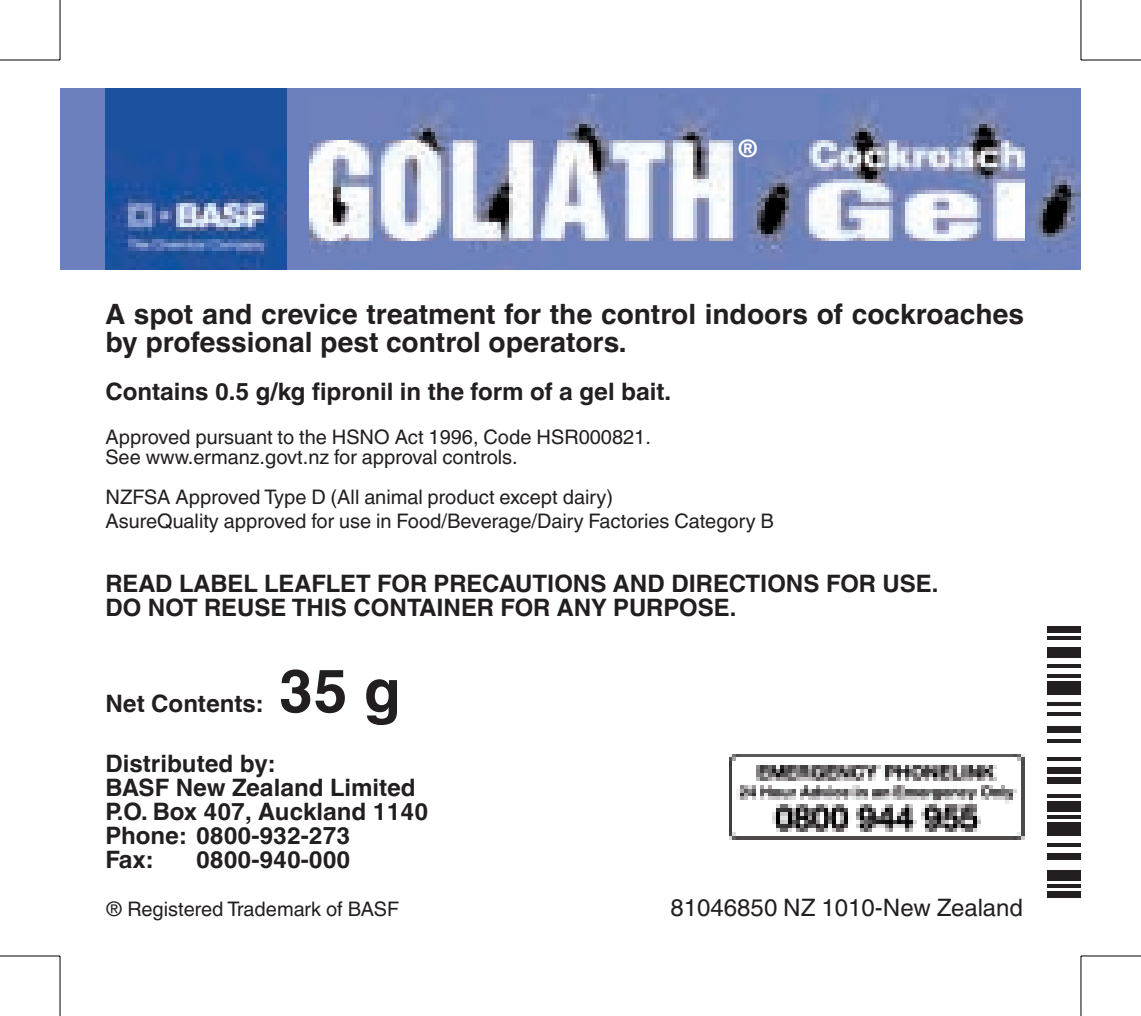
<style>
.page{position:relative;width:1141px;height:1016px;background:#fff}
.page>*{position:absolute;margin:0;border:0;box-sizing:border-box;transform-origin:0 0}
.t1{font:700 60px "Helvetica Linotype";color:#231f20}
.t2{font:700 28px/28px "Helvetica Linotype";color:#231f20}
.t3{font:700 24px/24px "Helvetica Linotype";color:#231f20}
.t4{font:24px "Helvetica Linotype";color:#231f20}
.t5{font:700 24px "Helvetica Linotype";color:#fff}
.t6{font:20px/20px "Helvetica Linotype";color:#231f20}
</style>
<div class="page">
<div style="left:60px;top:88px;width:1020px;height:182px;background:#6b80bc"></div>
<img style="left:309px;top:94px;width:771px;height:176px">
<img style="left:309px;top:140px;width:715px;height:100px">
<img style="left:729px;top:754px;width:295px;height:85px">
<img style="left:105px;top:88px;width:182px;height:182px">
<div style="left:1047px;top:626px;width:33px;height:7px;background:#231f20"></div>
<hr style="left:1047px;top:636px;width:33px;height:4px;background:#231f20">
<div style="left:1047px;top:647px;width:33px;height:10px;background:#231f20"></div>
<hr style="left:1047px;top:664px;width:33px;height:3px;background:#231f20">
<hr style="left:1047px;top:674px;width:33px;height:4px;background:#231f20">
<div style="left:1047px;top:681px;width:33px;height:14px;background:#231f20"></div>
<hr style="left:1047px;top:702px;width:33px;height:3px;background:#231f20">
<hr style="left:1047px;top:712px;width:33px;height:4px;background:#231f20">
<div style="left:1047px;top:726px;width:33px;height:7px;background:#231f20"></div>
<hr style="left:1047px;top:740px;width:33px;height:3px;background:#231f20">
<hr style="left:1047px;top:757px;width:33px;height:3px;background:#231f20">
<div style="left:1047px;top:767px;width:33px;height:7px;background:#231f20"></div>
<div style="left:1047px;top:777px;width:33px;height:7px;background:#231f20"></div>
<hr style="left:1047px;top:795px;width:33px;height:3px;background:#231f20">
<div style="left:1047px;top:801px;width:33px;height:11px;background:#231f20"></div>
<hr style="left:1047px;top:815px;width:33px;height:4px;background:#231f20">
<div style="left:1047px;top:822px;width:33px;height:14px;background:#231f20"></div>
<hr style="left:1047px;top:843px;width:33px;height:3px;background:#231f20">
<div style="left:1047px;top:853px;width:33px;height:7px;background:#231f20"></div>
<div style="left:1047px;top:870px;width:33px;height:10px;background:#231f20"></div>
<hr style="left:1047px;top:884px;width:33px;height:3px;background:#231f20">
<div style="left:1047px;top:891px;width:33px;height:7px;background:#231f20"></div>
<svg style="left:0;top:956px;width:58px;height:1px"></svg>
<svg style="left:1083px;top:956px;width:57px;height:1px"></svg>
<svg style="left:1081px;top:0;width:1px;height:59px"></svg>
<svg style="left:1081px;top:956px;width:2px;height:60px"></svg>
<hr style="left:0;top:59px;width:60px;height:2px;background:#000">
<hr style="left:1080px;top:59px;width:60px;height:2px;background:#000">
<hr style="left:0;top:955px;width:60px;height:1px;background:#000">
<hr style="left:1080px;top:955px;width:60px;height:1px;background:#000">
<hr style="left:59px;top:0;width:2px;height:60px;background:#000">
<hr style="left:59px;top:956px;width:2px;height:60px;background:#000">
<hr style="left:1080px;top:0;width:1px;height:60px;background:#000">
<hr style="left:1080px;top:956px;width:1px;height:60px;background:#000">
<p class="t5" style="left:737px;top:139px;width:22px">®</p>
<p class="t2" style="left:105px;top:303px;width:920px">A spot and crevice treatment for the control indoors of cockroaches by professional pest control operators.</p>
<p class="t3" style="left:105px;top:380px;width:567px">Contains 0.5 g/kg fipronil in the form of a gel bait.</p>
<p class="t6" style="left:105px;top:429px;width:547px">Approved pursuant to the HSNO Act 1996, Code HSR000821.<br>See www.ermanz.govt.nz for approval controls.</p>
<p class="t6" style="left:105px;top:487px;width:670px;line-height:24px">NZFSA Approved Type D (All animal product except dairy)<br>AsureQuality approved for use in Food/Beverage/Dairy Factories Category B</p>
<p class="t3" style="left:105px;top:574px;width:834px">READ LABEL LEAFLET FOR PRECAUTIONS AND DIRECTIONS FOR USE.<br>DO NOT REUSE THIS CONTAINER FOR ANY PURPOSE.</p>
<h1 class="t1" style="left:279px;top:668px;width:124px">35 g</h1>
<p class="t3" style="left:105px;top:754px;width:324px">Distributed by:<br>BASF New Zealand Limited<br>P.O. Box 407, Auckland 1140<br>Phone: 0800-932-273<br>Fax:</p>
<p class="t3" style="left:105px;top:694px;width:159px">Net Contents:</p>
<p class="t3" style="left:196px;top:850px;width:156px">0800-940-000</p>
<p class="t6" style="left:105px;top:901px;width:295px">® Registered Trademark of BASF</p>
<p class="t4" style="left:670px;top:898px;width:354px">81046850 NZ 1010-New Zealand</p>
</div>
